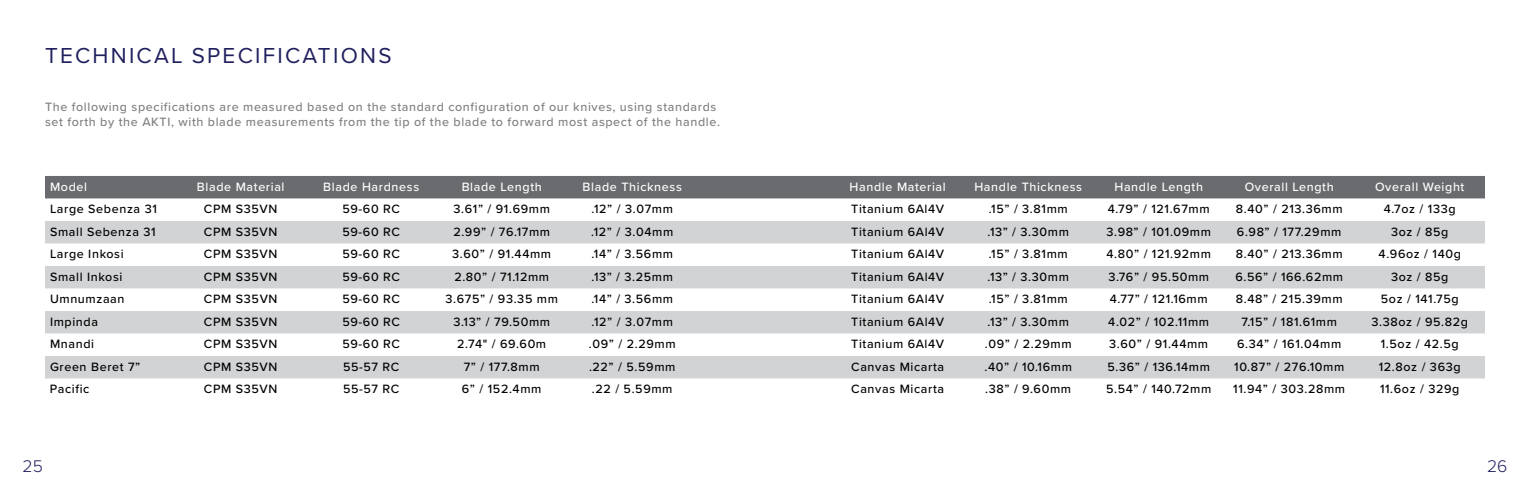
<style>
.page{position:relative;width:1530px;height:495px;background:#fff}
.page>*{position:absolute;margin:0;border:0;box-sizing:border-box;transform-origin:0 0}
.t1{font:22.5px "Proxima Nova";letter-spacing:.1em;color:#21205f}
.t2{font:300 17.5px "Proxima Nova";color:#21205f}
.t3{font:500 12.5px "Proxima Nova";letter-spacing:.05em;color:#000}
.t4{font:500 12.5px/15px "Proxima Nova";letter-spacing:.05em;color:#7f8080}
.t5{font:500 12.5px "Proxima Nova";letter-spacing:.05em;color:#fff}
</style>
<div class="page">
<div style="left:45px;top:176px;width:1440px;height:22px;background:#696b6f"></div>
<svg style="left:45px;top:221px;width:1440px;height:157px;fill:#d1d3d4"></svg>
<h1 class="t1" style="left:45px;top:42px;width:348px">TECHNICAL SPECIFICATIONS</h1>
<p class="t4" style="left:45px;top:99px;width:676px">The following specifications are measured based on the standard configuration of our knives, using standards set forth by the AKTI, with blade measurements from the tip of the blade to forward most aspect of the handle.</p>
<p class="t5" style="left:50px;top:177px;width:39px">Model</p>
<p class="t5" style="left:197px;top:177px;width:89px">Blade Material</p>
<p class="t5" style="left:323px;top:177px;width:97px">Blade Hardness</p>
<p class="t5" style="left:462px;top:177px;width:82px">Blade Length</p>
<p class="t5" style="left:583px;top:177px;width:101px">Blade Thickness</p>
<p class="t5" style="left:850px;top:177px;width:98px">Handle Material</p>
<p class="t5" style="left:974px;top:177px;width:109px">Handle Thickness</p>
<p class="t5" style="left:1114px;top:177px;width:90px">Handle Length</p>
<p class="t5" style="left:1245px;top:177px;width:91px">Overall Length</p>
<p class="t5" style="left:1375px;top:177px;width:91px">Overall Weight</p>
<p class="t3" style="left:50px;top:200px;width:108px">Large Sebenza 31</p>
<p class="t3" style="left:204px;top:200px;width:75px">CPM S35VN</p>
<p class="t3" style="left:342px;top:200px;width:59px">59-60 RC</p>
<p class="t3" style="left:454px;top:200px;width:98px">3.61” / 91.69mm</p>
<p class="t3" style="left:592px;top:200px;width:83px">.12” / 3.07mm</p>
<p class="t3" style="left:851px;top:200px;width:95px">Titanium 6Al4V</p>
<p class="t3" style="left:989px;top:200px;width:81px">.15” / 3.81mm</p>
<p class="t3" style="left:1108px;top:200px;width:103px">4.79” / 121.67mm</p>
<p class="t3" style="left:1236px;top:200px;width:108px">8.40” / 213.36mm</p>
<p class="t3" style="left:1384px;top:200px;width:73px">4.7oz / 133g</p>
<p class="t3" style="left:50px;top:222px;width:107px">Small Sebenza 31</p>
<p class="t3" style="left:204px;top:222px;width:75px">CPM S35VN</p>
<p class="t3" style="left:342px;top:222px;width:59px">59-60 RC</p>
<p class="t3" style="left:453px;top:222px;width:98px">2.99” / 76.17mm</p>
<p class="t3" style="left:591px;top:222px;width:84px">.12” / 3.04mm</p>
<p class="t3" style="left:851px;top:222px;width:95px">Titanium 6Al4V</p>
<p class="t3" style="left:988px;top:222px;width:83px">.13” / 3.30mm</p>
<p class="t3" style="left:1106px;top:222px;width:106px">3.98” / 101.09mm</p>
<p class="t3" style="left:1237px;top:222px;width:106px">6.98” / 177.29mm</p>
<p class="t3" style="left:1391px;top:222px;width:59px">3oz / 85g</p>
<p class="t3" style="left:50px;top:245px;width:75px">Large Inkosi</p>
<p class="t3" style="left:204px;top:245px;width:75px">CPM S35VN</p>
<p class="t3" style="left:342px;top:245px;width:59px">59-60 RC</p>
<p class="t3" style="left:452px;top:245px;width:100px">3.60” / 91.44mm</p>
<p class="t3" style="left:591px;top:245px;width:83px">.14” / 3.56mm</p>
<p class="t3" style="left:851px;top:245px;width:95px">Titanium 6Al4V</p>
<p class="t3" style="left:989px;top:245px;width:81px">.15” / 3.81mm</p>
<p class="t3" style="left:1106px;top:245px;width:106px">4.80” / 121.92mm</p>
<p class="t3" style="left:1236px;top:245px;width:108px">8.40” / 213.36mm</p>
<p class="t3" style="left:1379px;top:245px;width:84px">4.96oz / 140g</p>
<p class="t3" style="left:50px;top:267px;width:74px">Small Inkosi</p>
<p class="t3" style="left:204px;top:267px;width:75px">CPM S35VN</p>
<p class="t3" style="left:342px;top:267px;width:59px">59-60 RC</p>
<p class="t3" style="left:454px;top:267px;width:96px">2.80” / 71.12mm</p>
<p class="t3" style="left:591px;top:267px;width:83px">.13” / 3.25mm</p>
<p class="t3" style="left:851px;top:267px;width:95px">Titanium 6Al4V</p>
<p class="t3" style="left:988px;top:267px;width:83px">.13” / 3.30mm</p>
<p class="t3" style="left:1108px;top:267px;width:102px">3.76” / 95.50mm</p>
<p class="t3" style="left:1235px;top:267px;width:109px">6.56” / 166.62mm</p>
<p class="t3" style="left:1391px;top:267px;width:59px">3oz / 85g</p>
<p class="t3" style="left:50px;top:290px;width:76px">Umnumzaan</p>
<p class="t3" style="left:204px;top:290px;width:75px">CPM S35VN</p>
<p class="t3" style="left:342px;top:290px;width:59px">59-60 RC</p>
<p class="t3" style="left:445px;top:290px;width:114px">3.675” / 93.35 mm</p>
<p class="t3" style="left:591px;top:290px;width:83px">.14” / 3.56mm</p>
<p class="t3" style="left:851px;top:290px;width:95px">Titanium 6Al4V</p>
<p class="t3" style="left:989px;top:290px;width:81px">.15” / 3.81mm</p>
<p class="t3" style="left:1110px;top:290px;width:99px">4.77” / 121.16mm</p>
<p class="t3" style="left:1236px;top:290px;width:108px">8.48” / 215.39mm</p>
<p class="t3" style="left:1381px;top:290px;width:79px">5oz / 141.75g</p>
<p class="t3" style="left:50px;top:312px;width:50px">Impinda</p>
<p class="t3" style="left:204px;top:312px;width:75px">CPM S35VN</p>
<p class="t3" style="left:342px;top:312px;width:59px">59-60 RC</p>
<p class="t3" style="left:453px;top:312px;width:98px">3.13” / 79.50mm</p>
<p class="t3" style="left:592px;top:312px;width:83px">.12” / 3.07mm</p>
<p class="t3" style="left:851px;top:312px;width:95px">Titanium 6Al4V</p>
<p class="t3" style="left:988px;top:312px;width:83px">.13” / 3.30mm</p>
<p class="t3" style="left:1108px;top:312px;width:102px">4.02” / 102.11mm</p>
<p class="t3" style="left:1241px;top:312px;width:97px">7.15” / 181.61mm</p>
<p class="t3" style="left:1372px;top:312px;width:98px">3.38oz / 95.82g</p>
<p class="t3" style="left:50px;top:335px;width:46px">Mnandi</p>
<p class="t3" style="left:204px;top:335px;width:75px">CPM S35VN</p>
<p class="t3" style="left:342px;top:335px;width:59px">59-60 RC</p>
<p class="t3" style="left:457px;top:335px;width:90px">2.74" / 69.60m</p>
<p class="t3" style="left:589px;top:335px;width:88px">.09” / 2.29mm</p>
<p class="t3" style="left:851px;top:335px;width:95px">Titanium 6Al4V</p>
<p class="t3" style="left:985px;top:335px;width:88px">.09” / 2.29mm</p>
<p class="t3" style="left:1109px;top:335px;width:100px">3.60” / 91.44mm</p>
<p class="t3" style="left:1237px;top:335px;width:106px">6.34” / 161.04mm</p>
<p class="t3" style="left:1381px;top:335px;width:79px">1.5oz / 42.5g</p>
<p class="t3" style="left:50px;top:357px;width:92px">Green Beret 7”</p>
<p class="t3" style="left:204px;top:357px;width:75px">CPM S35VN</p>
<p class="t3" style="left:343px;top:357px;width:58px">55-57 RC</p>
<p class="t3" style="left:464px;top:357px;width:77px">7” / 177.8mm</p>
<p class="t3" style="left:589px;top:357px;width:88px">.22” / 5.59mm</p>
<p class="t3" style="left:851px;top:357px;width:94px">Canvas Micarta</p>
<p class="t3" style="left:985px;top:357px;width:89px">.40” / 10.16mm</p>
<p class="t3" style="left:1107px;top:357px;width:104px">5.36” / 136.14mm</p>
<p class="t3" style="left:1234px;top:357px;width:112px">10.87” / 276.10mm</p>
<p class="t3" style="left:1379px;top:357px;width:83px">12.8oz / 363g</p>
<p class="t3" style="left:50px;top:380px;width:41px">Pacific</p>
<p class="t3" style="left:204px;top:380px;width:75px">CPM S35VN</p>
<p class="t3" style="left:343px;top:380px;width:58px">55-57 RC</p>
<p class="t3" style="left:462px;top:380px;width:81px">6” / 152.4mm</p>
<p class="t3" style="left:592px;top:380px;width:82px">.22 / 5.59mm</p>
<p class="t3" style="left:851px;top:380px;width:94px">Canvas Micarta</p>
<p class="t3" style="left:985px;top:380px;width:87px">.38” / 9.60mm</p>
<p class="t3" style="left:1106px;top:380px;width:107px">5.54” / 140.72mm</p>
<p class="t3" style="left:1233px;top:380px;width:113px">11.94” / 303.28mm</p>
<p class="t3" style="left:1380px;top:380px;width:81px">11.6oz / 329g</p>
<h2 class="t2" style="left:23px;top:456px;width:22px">25</h2>
<h2 class="t2" style="left:1487px;top:456px;width:22px">26</h2>
</div>
